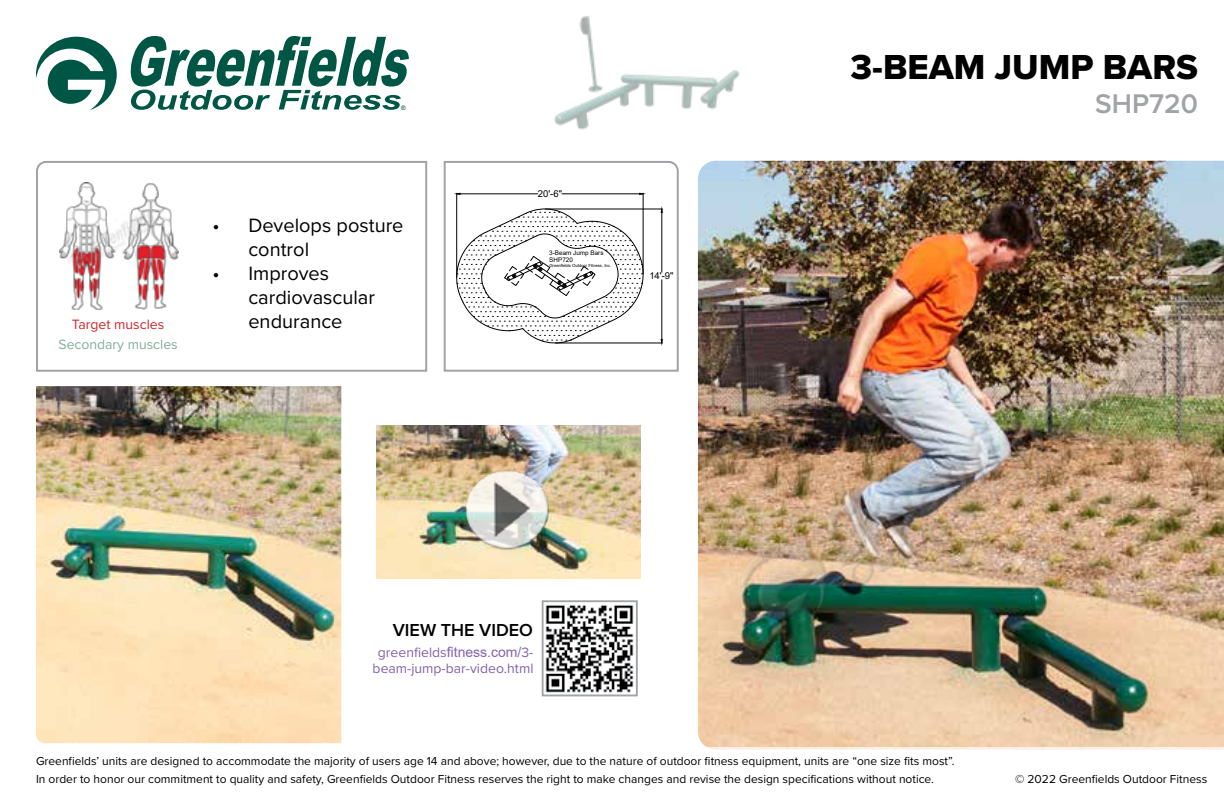
<style>
.page{position:relative;width:1224px;height:792px;background:#fff}
.page>*{position:absolute;margin:0;border:0;box-sizing:border-box;transform-origin:0 0}
.t1{font:36px "Proxima Nova Extrabld";color:#000}
.t2{font:600 28px "Proxima Nova";color:#a1a3a6}
.t3{font:20px/24px "Proxima Nova";color:#000}
.t4{font:600 18px "Proxima Nova";color:#000}
.t5{font:14px/16.8px "Proxima Nova";color:#8362aa;text-align:center}
.t6{font:14px "Proxima Nova";color:#83af9b}
.t7{font:14px "Proxima Nova";color:#d2232a}
.t8{font:12px "Proxima Nova";color:#000}
.t9{font:9.6px "Arial";color:#000}
.t10{font:6.4px/6.6px "Arial";color:#000}
.t11{font:6.2px "Arial";color:#004f2e}
.t12{font:4.2px "Arial";color:#000}
.s1{font-family:"Arial"}
</style>
<div class="page">
<svg style="left:130px;top:36px;width:279px;height:74px"></svg>
<svg style="left:36px;top:37px;width:81px;height:73px"></svg>
<svg style="left:36px;top:161px;width:392px;height:211px"></svg>
<img style="left:59px;top:182px;width:119px;height:127px">
<img style="left:554px;top:16px;width:186px;height:114px">
<img style="left:377px;top:425px;width:264px;height:153px">
<img style="left:57px;top:201px;width:108px;height:78px">
<img style="left:36px;top:386px;width:305px;height:357px">
<img style="left:545px;top:605px;width:89px;height:88px">
<div style="left:542px;top:600px;width:96px;height:96px;border:2px solid #a1a3a6"></div>
<svg style="left:443px;top:161px;width:236px;height:211px"></svg>
<img style="left:454px;top:461px;width:108px;height:94px">
<img style="left:698px;top:161px;width:526px;height:586px">
<svg style="left:450px;top:205px;width:200px;height:142px"></svg>
<hr style="left:545px;top:209px;width:117px;height:1px;background:#000">
<hr style="left:555px;top:343px;width:107px;height:1px;background:#000">
<hr style="left:661px;top:212px;width:1px;height:60px;background:#000">
<hr style="left:661px;top:280px;width:1px;height:60px;background:#000">
<hr style="left:643px;top:193px;width:1px;height:81px;background:#000">
<hr style="left:456px;top:193px;width:1px;height:84px;background:#000">
<hr style="left:562px;top:193px;width:78px;height:1px;background:#000">
<hr style="left:460px;top:193px;width:78px;height:1px;background:#000">
<img style="left:697px;top:335px;width:455px;height:334px">
<div style="left:24px;top:744px;width:942px;height:35px;background:#fff"></div>
<p class="t11" style="left:401px;top:104px;width:6px">®</p>
<p class="t7" style="left:72px;top:314px;width:94px">Target muscles</p>
<p class="t6" style="left:58px;top:334px;width:121px">Secondary muscles</p>
<p class="t3" style="left:248px;top:212px;width:157px;text-indent:-36px">• Develops posture control</p>
<p class="t3" style="left:248px;top:260px;width:128px;text-indent:-36px">• Improves cardiovascular endurance</p>
<p class="t9" style="left:538px;top:187px;width:26px">20'-6"</p>
<p class="t10" style="left:549px;top:250px;width:56px">3-Beam Jump Bars<br>SHP720</p>
<p class="t12" style="left:549px;top:262px;width:63px">Greenfields Outdoor Fitness, Inc.</p>
<p class="t9" style="left:649px;top:269px;width:26px">14'-9"</p>
<p class="t4" style="left:393px;top:617px;width:142px">VIEW THE VIDEO</p>
<p class="t5" style="left:373px;top:643px;width:162px">greenfields<span class="s1">fitness.com/</span>3- beam-jump-bar-video.html</p>
<p class="t1" style="left:851px;top:41px;width:349px">3-BEAM JUMP BARS</p>
<p class="t2" style="left:1095px;top:83px;width:104px">SHP720</p>
<p class="t8" style="left:36px;top:752px;width:920px">Greenfields’ units are designed to accommodate the majority of users age 14 and above; however, due to the nature of outdoor fitness equipment, units are “one size fits most”.</p>
<p class="t8" style="left:36px;top:770px;width:900px">In order to honor our commitment to quality and safety, Greenfields Outdoor Fitness reserves the right to make changes and revise the design specifications without notice.</p>
<p class="t8" style="left:1015px;top:770px;width:194px">© 2022 Greenfields Outdoor Fitness</p>
</div>
